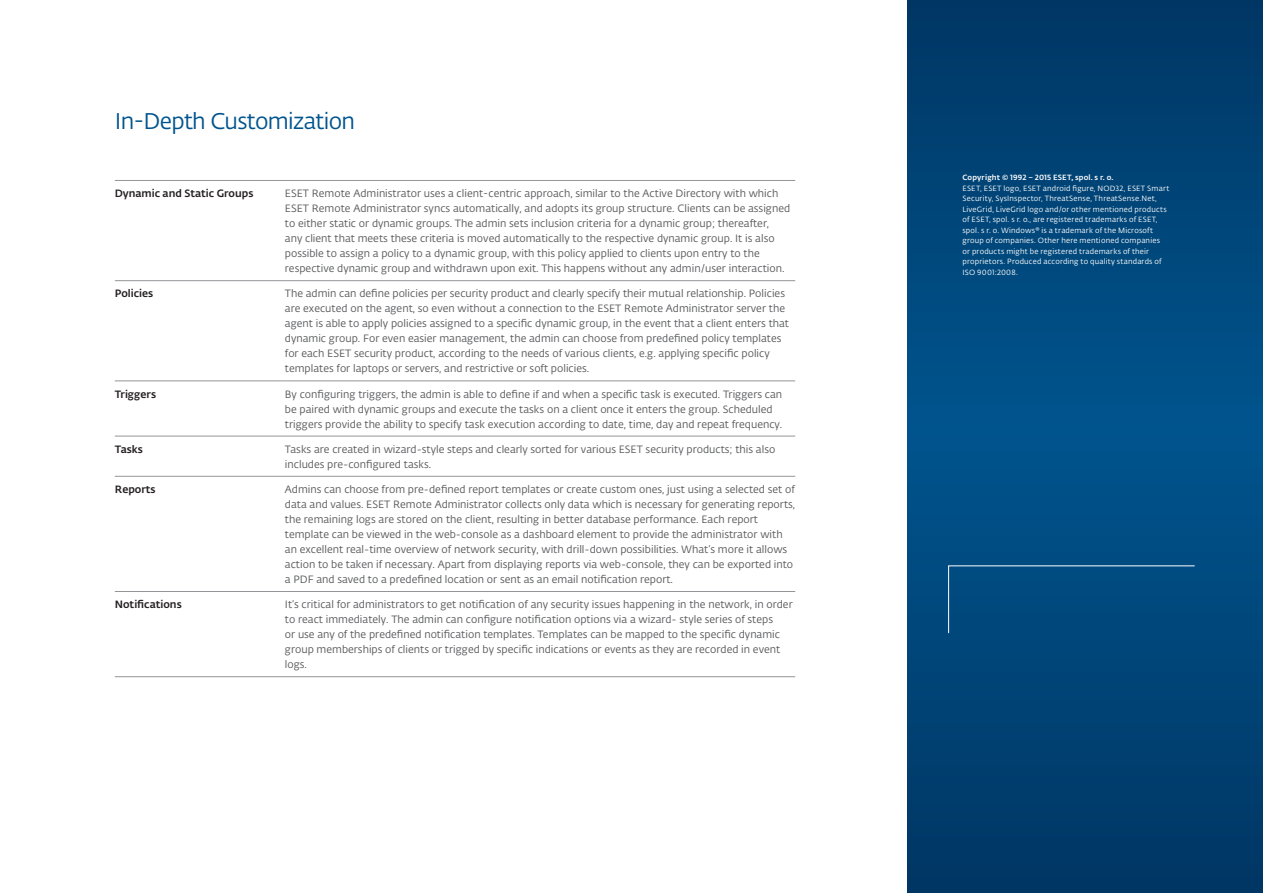
<style>
.page{position:relative;width:1263px;height:893px;background:#fff}
.page>*{position:absolute;margin:0;border:0;box-sizing:border-box;transform-origin:0 0}
.t1{font:22.5px "Fedra Sans Alt Pro Book LF";letter-spacing:-.03em;color:#00548e}
.t2{font:10.5px/15px "Fedra Sans Alt Pro Book LF";color:#57585a}
.t3{font:10.5px "Fedra Sans Alt Pro Med LF";color:#231f20}
.t4{font:7.5px/10.5px "Fedra Sans Alt Pro Book LF";letter-spacing:.025em;color:#fff}
.t5{font:7.5px "Fedra Sans Alt Pro Med LF";letter-spacing:.02em;color:#fff}
</style>
<div class="page">
<hr style="left:115px;top:180px;width:170px;height:1px;background:#939598">
<hr style="left:285px;top:180px;width:510px;height:1px;background:#939598">
<hr style="left:115px;top:280px;width:170px;height:1px;background:#939598">
<hr style="left:285px;top:280px;width:510px;height:1px;background:#939598">
<hr style="left:115px;top:380px;width:170px;height:1px;background:#939598">
<hr style="left:285px;top:380px;width:510px;height:1px;background:#939598">
<hr style="left:115px;top:436px;width:170px;height:1px;background:#939598">
<hr style="left:285px;top:436px;width:510px;height:1px;background:#939598">
<hr style="left:115px;top:476px;width:170px;height:1px;background:#939598">
<hr style="left:285px;top:476px;width:510px;height:1px;background:#939598">
<hr style="left:115px;top:591px;width:170px;height:1px;background:#939598">
<hr style="left:285px;top:591px;width:510px;height:1px;background:#939598">
<hr style="left:115px;top:676px;width:170px;height:1px;background:#939598">
<hr style="left:285px;top:676px;width:510px;height:1px;background:#939598">
<svg style="left:908px;top:0;width:355px;height:893px;background:#004578"></svg>
<div style="left:948px;top:565px;width:247px;height:69px;background:#00497e"></div>
<h1 class="t1" style="left:115px;top:105px;width:242px">In-Depth Customization</h1>
<p class="t3" style="left:115px;top:185px;width:140px">Dynamic and Static Groups</p>
<p class="t2" style="left:285px;top:186px;width:507px">ESET Remote Administrator uses a client-centric approach, similar to the Active Directory with which ESET Remote Administrator syncs automatically, and adopts its group structure. Clients can be assigned to either static or dynamic groups. The admin sets inclusion criteria for a dynamic group; thereafter,<br>any client that meets these criteria is moved automatically to the respective dynamic group. It is also possible to assign a policy to a dynamic group, with this policy applied to clients upon entry to the respective dynamic group and withdrawn upon exit. This happens without any admin/user interaction.</p>
<p class="t3" style="left:115px;top:286px;width:40px">Policies</p>
<p class="t2" style="left:285px;top:286px;width:506px">The admin can define policies per security product and clearly specify their mutual relationship. Policies are executed on the agent, so even without a connection to the ESET Remote Administrator server the agent is able to apply policies assigned to a specific dynamic group, in the event that a client enters that dynamic group. For even easier management, the admin can choose from predefined policy templates for each ESET security product, according to the needs of various clients, e.g. applying specific policy templates for laptops or servers, and restrictive or soft policies.</p>
<p class="t3" style="left:115px;top:386px;width:43px">Triggers</p>
<p class="t2" style="left:285px;top:386px;width:499px">By configuring triggers, the admin is able to define if and when a specific task is executed. Triggers can be paired with dynamic groups and execute the tasks on a client once it enters the group. Scheduled triggers provide the ability to specify task execution according to date, time, day and repeat frequency.</p>
<p class="t3" style="left:115px;top:441px;width:30px">Tasks</p>
<p class="t2" style="left:285px;top:441px;width:492px">Tasks are created in wizard-style steps and clearly sorted for various ESET security products; this also includes pre-configured tasks.</p>
<p class="t3" style="left:115px;top:481px;width:42px">Reports</p>
<p class="t2" style="left:285px;top:482px;width:512px">Admins can choose from pre-defined report templates or create custom ones, just using a selected set of data and values. ESET Remote Administrator collects only data which is necessary for generating reports, the remaining logs are stored on the client, resulting in better database performance. Each report template can be viewed in the web-console as a dashboard element to provide the administrator with an excellent real-time overview of network security, with drill-down possibilities. What’s more it allows action to be taken if necessary. Apart from displaying reports via web-console, they can be exported into a PDF and saved to a predefined location or sent as an email notification report.</p>
<p class="t3" style="left:115px;top:597px;width:68px">Notifications</p>
<p class="t2" style="left:285px;top:597px;width:509px">It’s critical for administrators to get notification of any security issues happening in the network, in order to react immediately. The admin can configure notification options via a wizard- style series of steps<br>or use any of the predefined notification templates. Templates can be mapped to the specific dynamic group memberships of clients or trigged by specific indications or events as they are recorded in event logs.</p>
<p class="t5" style="left:962px;top:172px;width:153px">Copyright © 1992 – 2015 ESET, spol. s r. o.</p>
<p class="t4" style="left:962px;top:183px;width:208px">ESET, ESET logo, ESET android figure, NOD32, ESET Smart Security, SysInspector, ThreatSense, ThreatSense.Net, LiveGrid, LiveGrid logo and/or other mentioned products of ESET, spol. s r. o., are registered trademarks of ESET, spol. s r. o. Windows® is a trademark of the Microsoft group of companies. Other here mentioned companies or products might be registered trademarks of their proprietors. Produced according to quality standards of ISO 9001:2008.</p>
</div>
